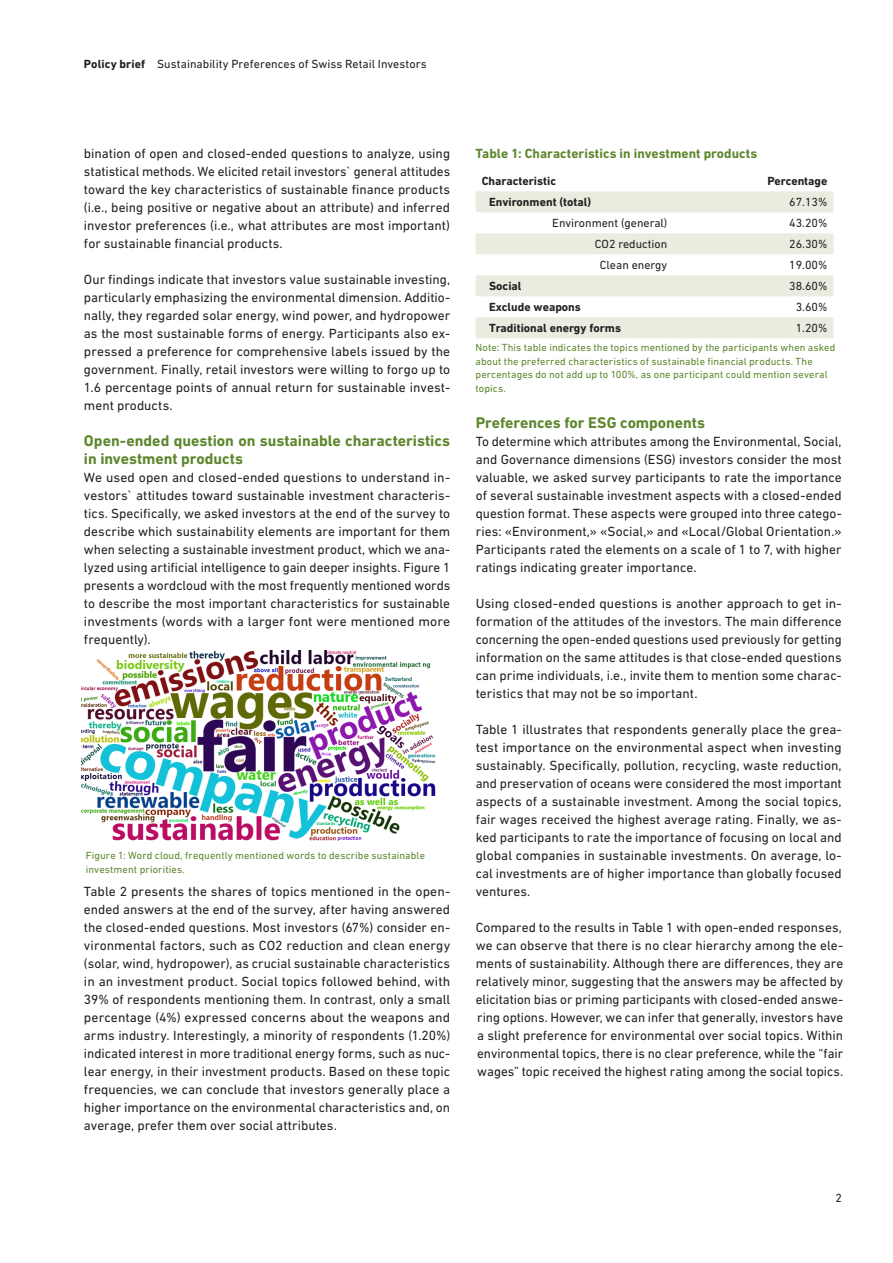
<style>
.page{position:relative;width:893px;height:1263px;background:#fff}
.page>*{position:absolute;margin:0;border:0;box-sizing:border-box;transform-origin:0 0}
.Lauftext_Standard__Blocksatz___DIN_Next_{font:700 15.75px/18px "DIN Next W1 G";color:#5e872e}
.Lauftext_Standard__Blocksatz___DIN_Next_-2{font:13.5px/18px "DIN Next W1 G";color:#231f20;text-align:justify}
.Zwischentitel_A4-M__DIN_Next_Regular_10_{font:700 13.5px "DIN Next W1 G";letter-spacing:.005em;color:#5e872e}
.Infotext_S__DIN_Next_Regular_8_10pt{font:12px "DIN Next W1 G";color:#231f20}
.t1{font:700 12px "DIN Next W1 G";color:#231f20}
.Infotext_XS__DIN_Next_Regular_7_9pt{font:10.5px/13.5px "DIN Next W1 G";letter-spacing:.01em;color:#5e872e}
.s1{font-weight:700}
</style>
<div class="page">
<img style="left:81px;top:650px;width:354px;height:191px">
<svg style="left:476px;top:191px;width:357px;height:147px;fill:#e8ede0"></svg>
<p class="Infotext_S__DIN_Next_Regular_8_10pt" style="left:84px;top:57px;width:344px"><span class="s1">Policy brief</span> Sustainability Preferences of Swiss Retail Investors</p>
<p class="Lauftext_Standard__Blocksatz___DIN_Next_-2" style="left:84px;top:144px;width:368px">bination of open and closed-ended questions to analyze, using statistical methods. We elicited retail investors` general attitudes toward the key characteristics of sustainable finance products (i.e., being positive or negative about an attribute) and inferred investor preferences (i.e., what attributes are most important) for sustainable financial products.</p>
<p class="Lauftext_Standard__Blocksatz___DIN_Next_-2" style="left:84px;top:270px;width:368px">Our findings indicate that investors value sustainable investing, particularly emphasizing the environmental dimension. Additio&shy;nally, they regarded solar energy, wind power, and hydropower as the most sustainable forms of energy. Participants also ex&shy;pressed a preference for comprehensive labels issued by the government. Finally, retail investors were willing to forgo up to 1.6 percentage points of annual return for sustainable invest&shy;ment products.</p>
<p class="Lauftext_Standard__Blocksatz___DIN_Next_" style="left:84px;top:432px;width:368px">Open-ended question on sustainable characteristics in investment products</p>
<p class="Lauftext_Standard__Blocksatz___DIN_Next_-2" style="left:84px;top:468px;width:368px">We used open and closed-ended questions to understand in&shy;vestors` attitudes toward sustainable investment characteris&shy;tics. Specifically, we asked investors at the end of the survey to describe which sustainability elements are important for them when selecting a sustainable investment product, which we ana&shy;lyzed using artificial intelligence to gain deeper insights. Figure 1 presents a wordcloud with the most frequently mentioned words to describe the most important characteristics for sustainable investments (words with a larger font were mentioned more frequently).</p>
<p class="Infotext_XS__DIN_Next_Regular_7_9pt" style="left:86px;top:849px;width:341px">Figure 1: Word cloud, frequently mentioned words to describe sustainable investment priorities.</p>
<p class="Lauftext_Standard__Blocksatz___DIN_Next_-2" style="left:84px;top:882px;width:368px">Table 2 presents the shares of topics mentioned in the open&shy;ended answers at the end of the survey, after having answered the closed-ended questions. Most investors (67%) consider en&shy;vironmental factors, such as CO2 reduction and clean energy (solar, wind, hydropower), as crucial sustainable characteristics in an investment product. Social topics followed behind, with 39% of respondents mentioning them. In contrast, only a small percentage (4%) expressed concerns about the weapons and arms industry. Interestingly, a minority of respondents (1.20%) indicated interest in more traditional energy forms, such as nuc&shy;lear energy, in their investment products. Based on these topic frequencies, we can conclude that investors generally place a higher importance on the environmental characteristics and, on average, prefer them over social attributes.</p>
<p class="Zwischentitel_A4-M__DIN_Next_Regular_10_" style="left:476px;top:146px;width:283px">Table 1: Characteristics in investment products</p>
<p class="t1" style="left:482px;top:174px;width:76px">Characteristic</p>
<p class="t1" style="left:767px;top:174px;width:62px">Percentage</p>
<p class="t1" style="left:489px;top:195px;width:104px">Environment (total)</p>
<p class="Infotext_S__DIN_Next_Regular_8_10pt" style="left:789px;top:195px;width:40px">67.13%</p>
<p class="Infotext_S__DIN_Next_Regular_8_10pt" style="left:552px;top:216px;width:117px">Environment (general)</p>
<p class="Infotext_S__DIN_Next_Regular_8_10pt" style="left:789px;top:216px;width:40px">43.20%</p>
<p class="Infotext_S__DIN_Next_Regular_8_10pt" style="left:595px;top:237px;width:74px">CO2 reduction</p>
<p class="Infotext_S__DIN_Next_Regular_8_10pt" style="left:789px;top:237px;width:40px">26.30%</p>
<p class="Infotext_S__DIN_Next_Regular_8_10pt" style="left:600px;top:258px;width:69px">Clean energy</p>
<p class="Infotext_S__DIN_Next_Regular_8_10pt" style="left:789px;top:258px;width:40px">19.00%</p>
<p class="t1" style="left:489px;top:279px;width:34px">Social</p>
<p class="Infotext_S__DIN_Next_Regular_8_10pt" style="left:789px;top:279px;width:40px">38.60%</p>
<p class="t1" style="left:489px;top:300px;width:93px">Exclude weapons</p>
<p class="Infotext_S__DIN_Next_Regular_8_10pt" style="left:796px;top:300px;width:33px">3.60%</p>
<p class="t1" style="left:489px;top:321px;width:133px">Traditional energy forms</p>
<p class="Infotext_S__DIN_Next_Regular_8_10pt" style="left:796px;top:321px;width:33px">1.20%</p>
<p class="Infotext_XS__DIN_Next_Regular_7_9pt" style="left:475px;top:341px;width:361px">Note: This table indicates the topics mentioned by the participants when asked about the preferred characteristics of sustainable financial products. The percentages do not add up to 100%, as one participant could mention several topics.</p>
<p class="Lauftext_Standard__Blocksatz___DIN_Next_" style="left:476px;top:414px;width:231px">Preferences for ESG components</p>
<p class="Lauftext_Standard__Blocksatz___DIN_Next_-2" style="left:476px;top:432px;width:368px">To determine which attributes among the Environmental, Social, and Governance dimensions (ESG) investors consider the most valuable, we asked survey participants to rate the importance of several sustainable investment aspects with a closed-ended question format. These aspects were grouped into three catego&shy;ries: «Environment,» «Social,» and «Local/Global Orientation.» Participants rated the elements on a scale of 1 to 7, with higher ratings indicating greater importance.</p>
<p class="Lauftext_Standard__Blocksatz___DIN_Next_-2" style="left:476px;top:594px;width:368px">Using closed-ended questions is another approach to get in&shy;formation of the attitudes of the investors. The main difference concerning the open-ended questions used previously for getting information on the same attitudes is that close-ended questions can prime individuals, i.e., invite them to mention some charac&shy;teristics that may not be so important.</p>
<p class="Lauftext_Standard__Blocksatz___DIN_Next_-2" style="left:476px;top:720px;width:368px">Table 1 illustrates that respondents generally place the grea&shy;test importance on the environmental aspect when investing sustainably. Specifically, pollution, recycling, waste reduction, and preservation of oceans were considered the most important aspects of a sustainable investment. Among the social topics, fair wages received the highest average rating. Finally, we as&shy;ked participants to rate the importance of focusing on local and global companies in sustainable investments. On average, lo&shy;cal investments are of higher importance than globally focused ventures.</p>
<p class="Lauftext_Standard__Blocksatz___DIN_Next_-2" style="left:476px;top:918px;width:369px">Compared to the results in Table 1 with open-ended responses, we can observe that there is no clear hierarchy among the ele&shy;ments of sustainability. Although there are differences, they are relatively minor, suggesting that the answers may be affected by elicitation bias or priming participants with closed-ended answe&shy;ring options. However, we can infer that generally, investors have a slight preference for environmental over social topics. Within environmental topics, there is no clear preference, while the “fair wages” topic received the highest rating among the social topics.</p>
<p class="Infotext_S__DIN_Next_Regular_8_10pt" style="left:835px;top:1191px;width:8px">2</p>
</div>
